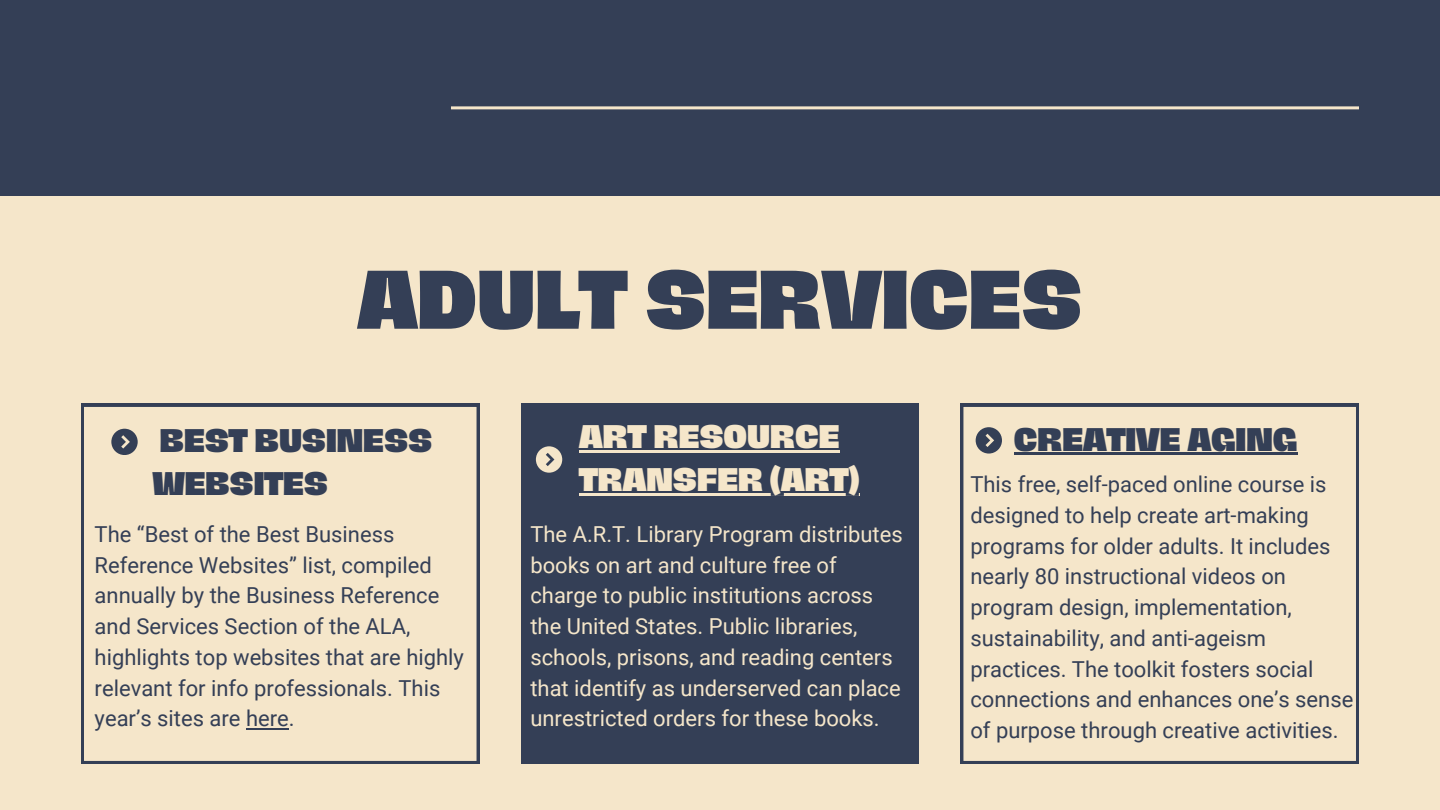
<style>
.page{position:relative;width:1440px;height:810px;background:#f5e6ca}
.page>*{position:absolute;margin:0;border:0;box-sizing:border-box;transform-origin:0 0}
.t1{font:800 76px "Hagrid";color:#343f56}
.t2{font:800 30px/42.8px "Hagrid";color:#343f56}
.t3{font:800 30px "Hagrid";color:#f5e6ca}
.t4{font:22px/30.8px "Roboto";color:#343f56}
.t5{font:22px/30.8px "Roboto";color:#f5e6ca}
</style>
<div class="page">
<div style="left:0;top:0;width:1440px;height:196px;background:#343f56"></div>
<hr style="left:451px;top:106px;width:908px;height:3px;background:#f5e6ca">
<svg style="left:81px;top:404px;width:398px;height:360px"></svg>
<div style="left:521px;top:404px;width:398px;height:360px;background:#343f56"></div>
<svg style="left:960px;top:404px;width:399px;height:360px"></svg>
<svg style="left:111px;top:429px;width:27px;height:26px"></svg>
<svg style="left:536px;top:446px;width:26px;height:27px"></svg>
<svg style="left:976px;top:427px;width:26px;height:26px"></svg>
<hr style="left:579px;top:450px;width:261px;height:3px;background:#f5e6ca">
<hr style="left:579px;top:493px;width:280px;height:3px;background:#f5e6ca">
<hr style="left:1014px;top:452px;width:283px;height:3px;background:#343f56">
<hr style="left:246px;top:728px;width:43px;height:1px;background:#343f56">
<h1 class="t1" style="left:358px;top:261px;width:726px">ADULT SERVICES</h1>
<p class="t2" style="left:153px;top:419px;width:281px">BEST BUSINESS<br>WEBSITES</p>
<h2 class="t3" style="left:579px;top:422px;width:262px">ART RESOURCE</h2>
<p class="t3" style="left:579px;top:464px;width:282px">TRANSFER (ART)</p>
<h2 class="t4" style="left:95px;top:519px;width:371px">The “Best of the Best Business Reference Websites” list, compiled annually by the Business Reference and Services Section of the ALA, highlights top websites that are highly relevant for info professionals. This year’s sites are here.</h2>
<p class="t5" style="left:530px;top:519px;width:374px">The A.R.T. Library Program distributes books on art and culture free of charge to public institutions across the United States. Public libraries, schools, prisons, and reading centers that identify as underserved can place unrestricted orders for these books.</p>
<p class="t2" style="left:1014px;top:417px;width:285px">CREATIVE AGING</p>
<p class="t4" style="left:970px;top:469px;width:385px">This free, self-paced online course is designed to help create art-making programs for older adults. It includes nearly 80 instructional videos on program design, implementation, sustainability, and anti-ageism practices. The toolkit fosters social connections and enhances one’s sense of purpose through creative activities.</p>
</div>
